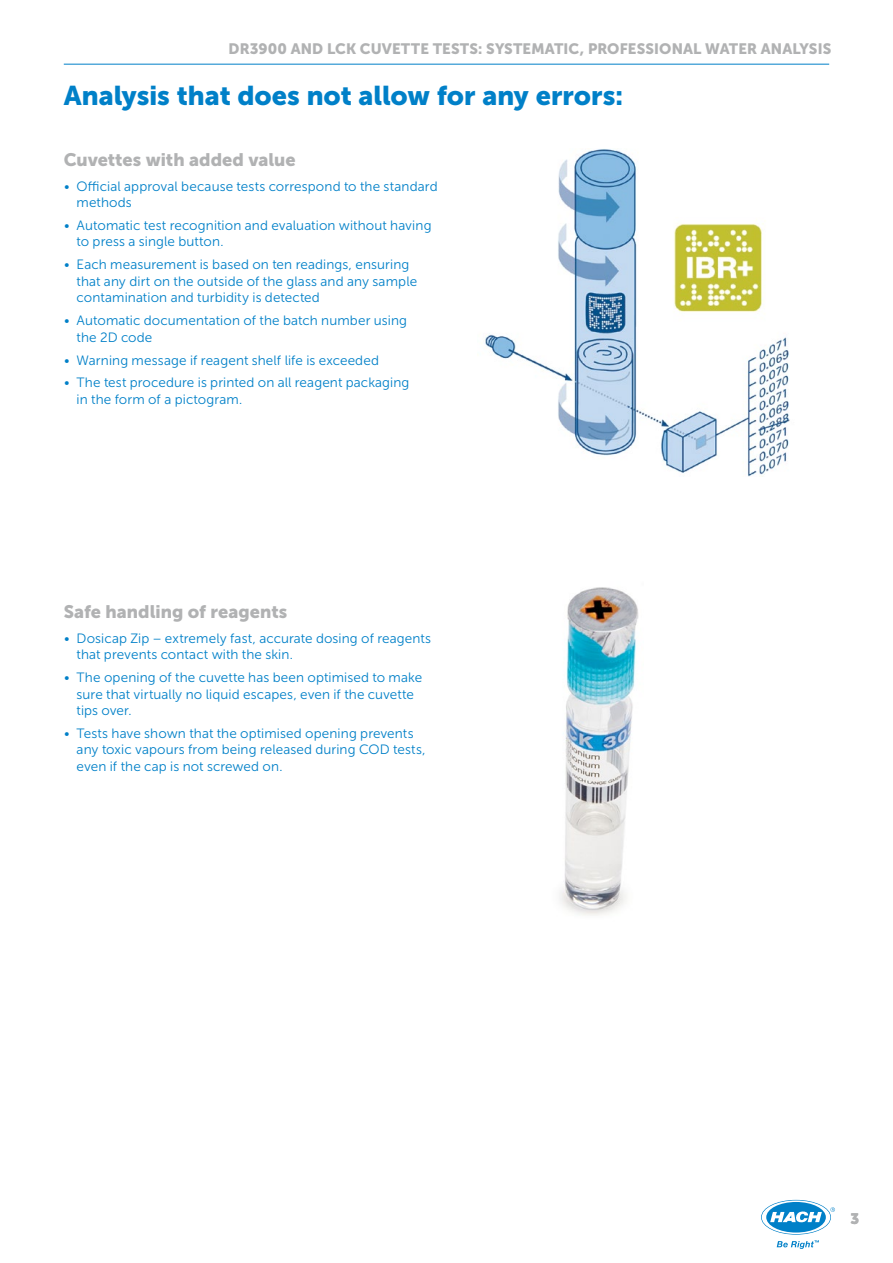
<style>
.page{position:relative;width:893px;height:1263px;background:#fff}
.page>*{position:absolute;margin:0;border:0;box-sizing:border-box;transform-origin:0 0}
.t1{font:27px "Museo Sans Cyrl 900";color:#0080c8}
.t2{font:18px "Museo Sans Cyrl 900";color:#b1b2b3}
.t3{font:15px "Museo Sans Cyrl 900";letter-spacing:.01em;color:#b1b2b3}
.t4{font:13.5px/16.5px "Museo Sans Cyrl 300";letter-spacing:.01em;color:#0080c8}
</style>
<div class="page">
<hr style="left:64px;top:64px;width:765px;height:1px;background:#0080c8">
<svg style="left:762px;top:1200px;width:73px;height:34px"></svg>
<svg style="left:777px;top:1240px;width:42px;height:9px"></svg>
<img style="left:560px;top:587px;width:79px;height:329px">
<img style="left:485px;top:149px;width:305px;height:328px">
<p class="t3" style="left:228px;top:40px;width:604px">DR3900 AND LCK CUVETTE TESTS: SYSTEMATIC, PROFESSIONAL WATER ANALYSIS</p>
<h1 class="t1" style="left:64px;top:81px;width:561px">Analysis that does not allow for any errors:</h1>
<h2 class="t2" style="left:64px;top:149px;width:233px">Cuvettes with added value</h2>
<p class="t4" style="left:77px;top:178px;width:363px;text-indent:-13px">• Official approval because tests correspond to the standard methods</p>
<p class="t4" style="left:77px;top:217px;width:356px;text-indent:-13px">• Automatic test recognition and evaluation without having to press a single button.</p>
<p class="t4" style="left:77px;top:257px;width:342px;text-indent:-13px">• Each measurement is based on ten readings, ensuring that any dirt on the outside of the glass and any sample contamination and turbidity is detected</p>
<p class="t4" style="left:77px;top:312px;width:332px;text-indent:-13px">• Automatic documentation of the batch number using the 2D code</p>
<p class="t4" style="left:64px;top:352px;width:317px">• Warning message if reagent shelf life is exceeded</p>
<p class="t4" style="left:77px;top:375px;width:334px;text-indent:-13px">• The test procedure is printed on all reagent packaging in the form of a pictogram.</p>
<h2 class="t2" style="left:64px;top:601px;width:225px">Safe handling of reagents</h2>
<p class="t4" style="left:77px;top:630px;width:356px;text-indent:-13px">• Dosicap Zip – extremely fast, accurate dosing of reagents that prevents contact with the skin.</p>
<p class="t4" style="left:77px;top:669px;width:347px;text-indent:-13px">• The opening of the cuvette has been optimised to make sure that virtually no liquid escapes, even if the cuvette tips over.</p>
<p class="t4" style="left:77px;top:725px;width:351px;text-indent:-13px">• Tests have shown that the optimised opening prevents any toxic vapours from being released during COD tests, even if the cap is not screwed on.</p>
<p class="t3" style="left:850px;top:1210px;width:10px">3</p>
</div>
